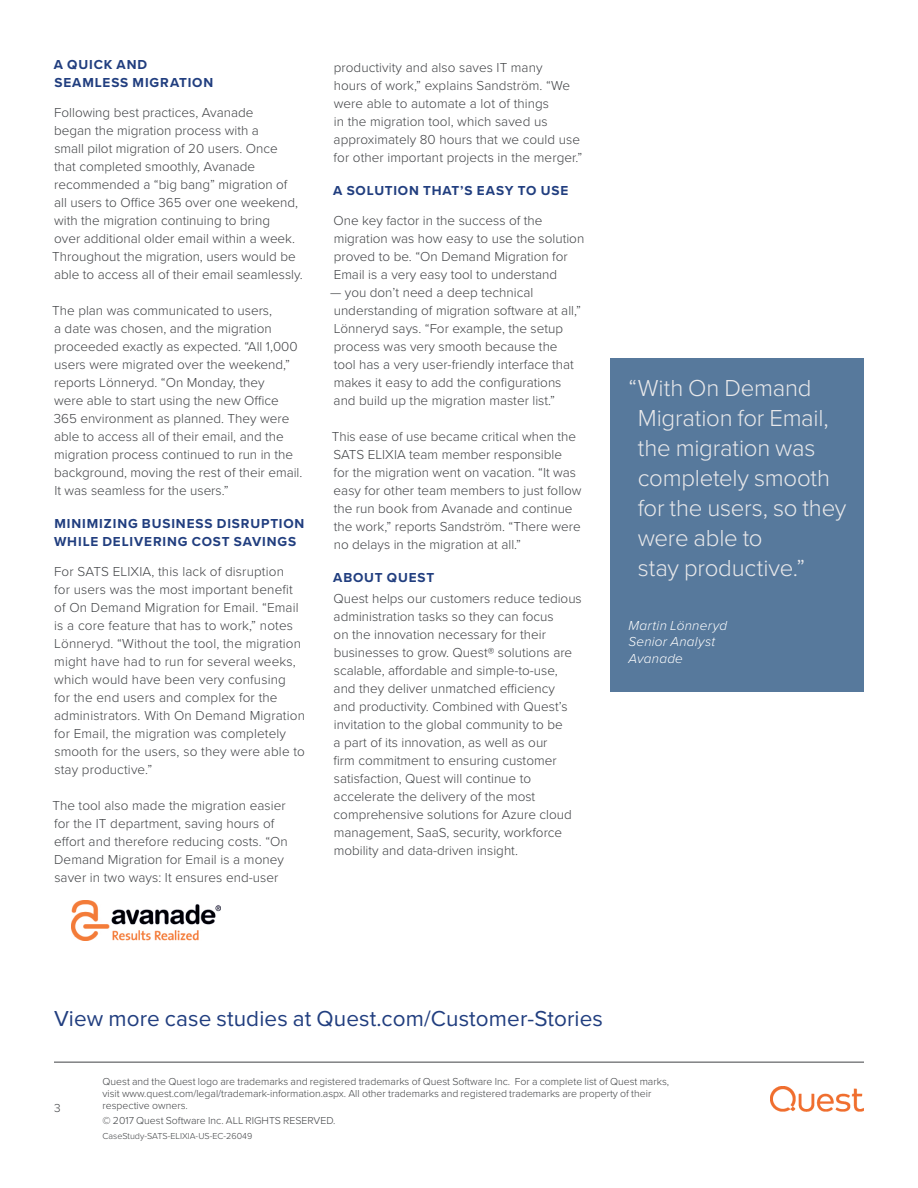
<style>
.page{position:relative;width:918px;height:1188px;background:#fff}
.page>*{position:absolute;margin:0;border:0;box-sizing:border-box;transform-origin:0 0}
.t1{font:300 24px/30px "Proxima Nova";letter-spacing:-.01em;color:#e8e8ea}
.t2{font:22.5px "Proxima Nova";letter-spacing:.005em;color:#213e7f}
.t3{font:300 13.5px/18px "Proxima Nova";color:#404245}
.t4{font:700 13.5px/18px "Proxima Nova";letter-spacing:.065em;color:#213e7f}
.t5{font:italic 300 13.5px/16.5px "Proxima Nova";letter-spacing:.015em;color:#fff}
.t6{font:300 12px "Proxima Nova";color:#404245}
.t7{font:300 10.5px/12px "Proxima Nova";color:#404245}
.t8{font:300 9px "Proxima Nova";color:#404245}
</style>
<div class="page">
<hr style="left:54px;top:1062px;width:810px;height:1px;background:#404245">
<img style="left:771px;top:1086px;width:93px;height:26px">
<img style="left:72px;top:900px;width:148px;height:41px">
<div style="left:610px;top:358px;width:254px;height:333px;background:#57799c"></div>
<p class="t4" style="left:54px;top:55px;width:161px">A QUICK AND<br>SEAMLESS MIGRATION</p>
<p class="t3" style="left:52px;top:103px;width:252px">Following best practices, Avanade<br>began the migration process with a<br>small pilot migration of 20 users. Once<br>that completed smoothly, Avanade recommended a “big bang” migration of<br>all users to Office 365 over one weekend, with the migration continuing to bring<br>over additional older email within a week.<br>Throughout the migration, users would be able to access all of their email seamlessly.</p>
<p class="t3" style="left:52px;top:301px;width:252px">The plan was communicated to users,<br>a date was chosen, and the migration proceeded exactly as expected. “All 1,000 users were migrated over the weekend,” reports Lönneryd. “On Monday, they<br>were able to start using the new Office 365 environment as planned. They were able to access all of their email, and the migration process continued to run in the background, moving the rest of their email.<br>It was seamless for the users.”</p>
<p class="t4" style="left:54px;top:514px;width:252px">MINIMIZING BUSINESS DISRUPTION<br>WHILE DELIVERING COST SAVINGS</p>
<p class="t3" style="left:54px;top:562px;width:252px">For SATS ELIXIA, this lack of disruption<br>for users was the most important benefit of On Demand Migration for Email. “Email is a core feature that has to work,” notes Lönneryd. “Without the tool, the migration might have had to run for several weeks, which would have been very confusing for the end users and complex for the administrators. With On Demand Migration for Email, the migration was completely smooth for the users, so they were able to stay productive.”</p>
<p class="t3" style="left:52px;top:796px;width:237px">The tool also made the migration easier for the IT department, saving hours of effort and therefore reducing costs. “On Demand Migration for Email is a money saver in two ways: It ensures end-user</p>
<p class="t3" style="left:334px;top:58px;width:250px">productivity and also saves IT many<br>hours of work,” explains Sandström. “We were able to automate a lot of things<br>in the migration tool, which saved us approximately 80 hours that we could use for other important projects in the merger.”</p>
<p class="t4" style="left:333px;top:181px;width:236px">A SOLUTION THAT’S EASY TO USE</p>
<p class="t3" style="left:333px;top:211px;width:252px">One key factor in the success of the migration was how easy to use the solution proved to be. “On Demand Migration for Email is a very easy tool to understand</p>
<p class="t3" style="left:330px;top:283px;width:252px">— you don’t need a deep technical understanding of migration software at all,” Lönneryd says. “For example, the setup process was very smooth because the<br>tool has a very user-friendly interface that makes it easy to add the configurations and build up the migration master list.”</p>
<p class="t3" style="left:332px;top:427px;width:251px">This ease of use became critical when the SATS ELIXIA team member responsible<br>for the migration went on vacation. “It was easy for other team members to just follow the run book from Avanade and continue the work,” reports Sandström. “There were no delays in the migration at all.”</p>
<p class="t4" style="left:333px;top:568px;width:103px">ABOUT QUEST</p>
<p class="t3" style="left:333px;top:589px;width:250px">Quest helps our customers reduce tedious administration tasks so they can focus<br>on the innovation necessary for their businesses to grow. Quest® solutions are scalable, affordable and simple-to-use, and they deliver unmatched efficiency<br>and productivity. Combined with Quest’s invitation to the global community to be<br>a part of its innovation, as well as our<br>firm commitment to ensuring customer satisfaction, Quest will continue to accelerate the delivery of the most comprehensive solutions for Azure cloud management, SaaS, security, workforce mobility and data-driven insight.</p>
<h1 class="t1" style="left:638px;top:372px;width:210px;text-indent:-9px">“With On Demand<br>Migration for Email, the migration was completely smooth for the users, so they were able to<br>stay productive.”</h1>
<p class="t5" style="left:628px;top:617px;width:100px">Martin Lönneryd<br>Senior Analyst<br>Avanade</p>
<h2 class="t2" style="left:54px;top:1002px;width:551px">View more case studies at Quest.com/Customer-Stories</h2>
<p class="t6" style="left:54px;top:1099px;width:8px">3</p>
<p class="t7" style="left:103px;top:1076px;width:568px">Quest and the Quest logo are trademarks and registered trademarks of Quest Software Inc. For a complete list of Quest marks, visit www.quest.com/legal/trademark-information.aspx. All other trademarks and registered trademarks are property of their respective owners.</p>
<p class="t7" style="left:103px;top:1115px;width:235px">© 2017 Quest Software Inc. ALL RIGHTS RESERVED.</p>
<p class="t8" style="left:103px;top:1130px;width:151px">CaseStudy-SATS-ELIXIA-US-EC-26049</p>
</div>
